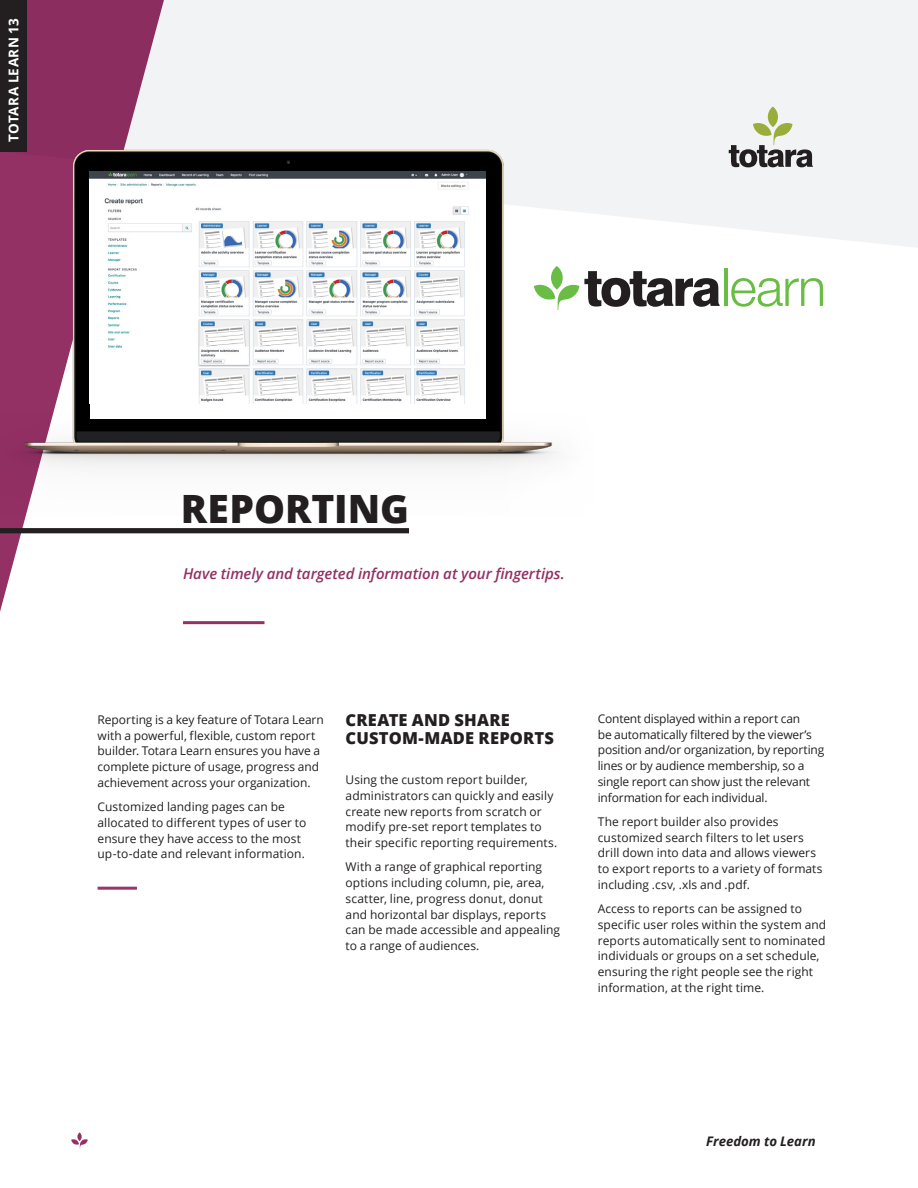
<style>
.page{position:relative;width:918px;height:1188px;background:#fff}
.page>*{position:absolute;margin:0;border:0;box-sizing:border-box;transform-origin:0 0}
.t1{font:800 39px "Open Sans";color:#231f20}
.t2{font:800 16.5px/18px "Open Sans";letter-spacing:.015em;color:#231f20}
.t3{font:italic 600 15px "Open Sans";letter-spacing:-.005em;color:#933064}
.t4{font:700 13.5px "Open Sans";letter-spacing:.02em;color:#fff}
.t5{font:italic 700 13.2px "Open Sans";color:#231f20}
.t6{font:12px/15.8px "Open Sans";letter-spacing:.005em;color:#231f20}
.t7{font:12px/15.8px "Open Sans";letter-spacing:-.015em;color:#231f20}
</style>
<div class="page">
<div style="left:231px;top:0;width:687px;height:248px;background:#f2f3f4"></div>
<svg style="left:0;top:0;width:231px;height:625px"></svg>
<hr style="left:724px;top:269px;width:3px;height:37px;background:#69bd45">
<svg style="left:731px;top:278px;width:92px;height:29px"></svg>
<svg style="left:601px;top:271px;width:119px;height:36px"></svg>
<div style="left:0;top:0;width:27px;height:151px;background:#231f20"></div>
<div style="left:77px;top:1132px;width:5px;height:9px;background:#933064;border-radius:50%"></div>
<svg style="left:71px;top:1139px;width:17px;height:9px"></svg>
<hr style="left:98px;top:887px;width:39px;height:3px;background:#9c336a">
<img style="left:0;top:60px;width:601px;height:497px">
<div style="left:90px;top:172px;width:396px;height:247px;background:#fff"></div>
<img style="left:90px;top:172px;width:396px;height:232px">
<hr style="left:183px;top:621px;width:81px;height:3px;background:#933064">
<div style="left:0;top:528px;width:409px;height:5px;background:#231f20"></div>
<div style="left:768px;top:107px;width:10px;height:20px;background:#9aad3a;border-radius:50%"></div>
<svg style="left:729px;top:123px;width:84px;height:44px"></svg>
<p class="t4" style="left:4px;top:142px;width:125px;rotate:-90deg">TOTARA LEARN 13</p>
<h1 class="t1" style="left:181px;top:479px;width:230px">REPORTING</h1>
<p class="t3" style="left:183px;top:563px;width:383px">Have timely and targeted information at your fingertips.</p>
<p class="t6" style="left:98px;top:711px;width:228px">Reporting is a key feature of Totara Learn with a powerful, flexible, custom report builder. Totara Learn ensures you have a complete picture of usage, progress and achievement across your organization.</p>
<p class="t6" style="left:98px;top:799px;width:210px">Customized landing pages can be allocated to different types of user to ensure they have access to the most up-to-date and relevant information.</p>
<h2 class="t2" style="left:346px;top:711px;width:210px">CREATE AND SHARE<br>CUSTOM-MADE REPORTS</h2>
<p class="t6" style="left:346px;top:772px;width:213px">Using the custom report builder, administrators can quickly and easily create new reports from scratch or modify pre-set report templates to their specific reporting requirements.</p>
<p class="t6" style="left:346px;top:859px;width:216px">With a range of graphical reporting options including column, pie, area, scatter, line, progress donut, donut and horizontal bar displays, reports can be made accessible and appealing to a range of audiences.</p>
<p class="t7" style="left:598px;top:710px;width:228px">Content displayed within a report can<br>be automatically filtered by the viewer’s position and/or organization, by reporting lines or by audience membership, so a single report can show just the relevant information for each individual.</p>
<p class="t6" style="left:598px;top:813px;width:226px">The report builder also provides customized search filters to let users drill down into data and allows viewers to export reports to a variety of formats including .csv, .xls and .pdf.</p>
<p class="t6" style="left:598px;top:901px;width:230px">Access to reports can be assigned to specific user roles within the system and reports automatically sent to nominated individuals or groups on a set schedule, ensuring the right people see the right information, at the right time.</p>
<p class="t5" style="left:706px;top:1132px;width:111px">Freedom to Learn</p>
</div>
